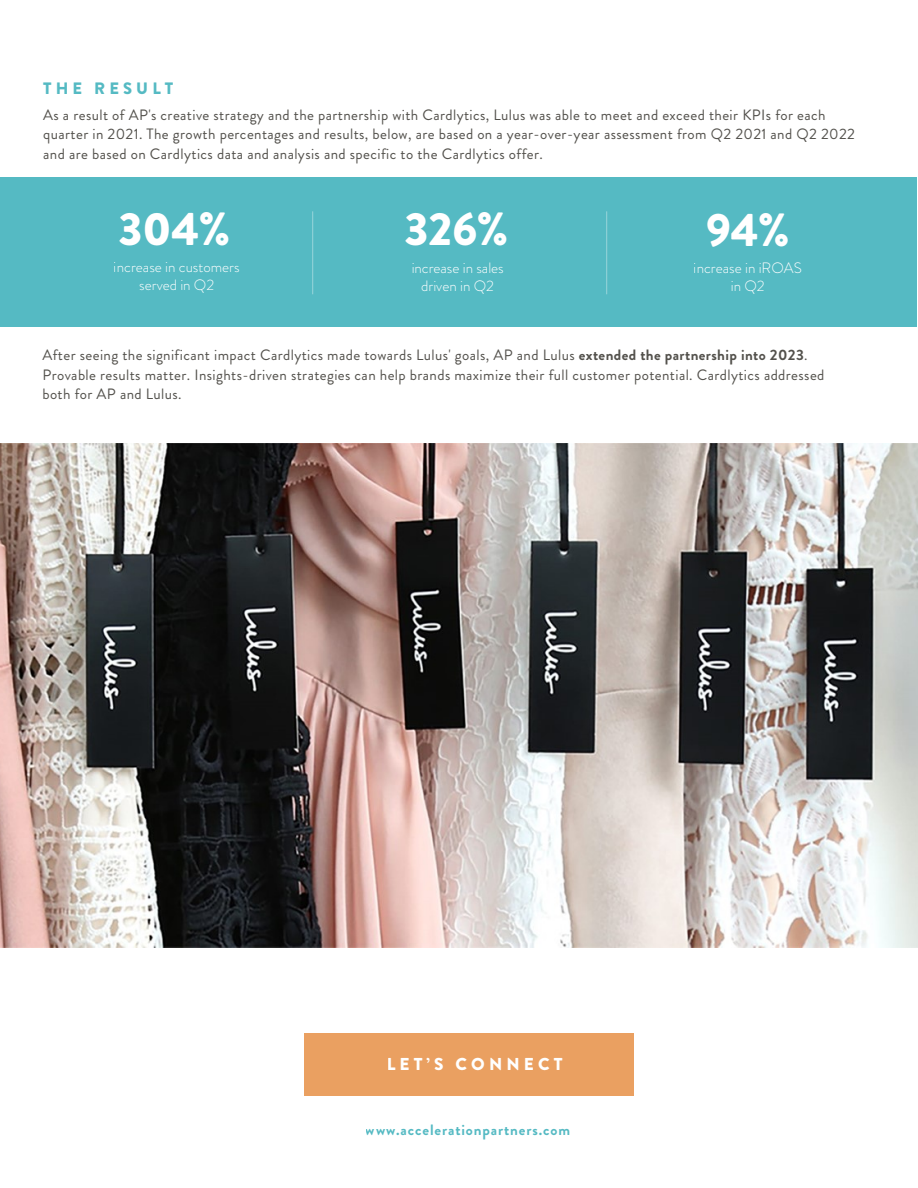
<style>
.page{position:relative;width:918px;height:1188px;background:#fff}
.page>*{position:absolute;margin:0;border:0;box-sizing:border-box;transform-origin:0 0}
.t1{font:900 46.5px "Brandon Grotesque";color:#fff}
.t2{font:900 17.25px "Brandon Grotesque";letter-spacing:.24em;color:#fff}
.t3{font:900 16.5px "Brandon Grotesque";letter-spacing:.25em;color:#55bac3}
.t4{font:15px/19.2px "Brandon Grotesque";letter-spacing:.025em;color:#53514c}
.t5{font:300 15px/18px "Brandon Grotesque";color:#fff;text-align:center}
.t6{font:700 15px "Brandon Grotesque";letter-spacing:.06em;color:#55bac3}
.s1{font-weight:700}
</style>
<div class="page">
<div style="left:304px;top:1033px;width:330px;height:63px;background:#eaa061"></div>
<div style="left:0;top:177px;width:917px;height:150px;background:#55bac3"></div>
<hr style="left:312px;top:211px;width:1px;height:83px;background:#fff">
<hr style="left:606px;top:211px;width:1px;height:83px;background:#fff">
<img style="left:0;top:444px;width:918px;height:503px">
<p class="t3" style="left:43px;top:77px;width:132px">THE RESULT</p>
<p class="t4" style="left:43px;top:106px;width:813px">As a result of AP's creative strategy and the partnership with Cardlytics, Lulus was able to meet and exceed their KPIs for each quarter in 2021. The growth percentages and results, below, are based on a year-over-year assessment from Q2 2021 and Q2 2022 and are based on Cardlytics data and analysis and specific to the Cardlytics offer.</p>
<h1 class="t1" style="left:119px;top:196px;width:113px">304%</h1>
<h1 class="t1" style="left:405px;top:196px;width:105px">326%</h1>
<h1 class="t1" style="left:706px;top:197px;width:85px">94%</h1>
<p class="t5" style="left:114px;top:258px;width:127px">increase in customers served in Q2</p>
<p class="t5" style="left:411px;top:259px;width:94px">increase in sales driven in Q2</p>
<p class="t5" style="left:694px;top:259px;width:110px">increase in iROAS in Q2</p>
<p class="t4" style="left:42px;top:345px;width:784px;line-height:19.8px">After seeing the significant impact Cardlytics made towards Lulus' goals, AP and Lulus <span class="s1">extended the partnership into 2023</span>.<br>Provable results matter. Insights-driven strategies can help brands maximize their full customer potential. Cardlytics addressed both for AP and Lulus.</p>
<p class="t2" style="left:387px;top:1052px;width:178px">LET’S CONNECT</p>
<p class="t6" style="left:366px;top:1119px;width:206px">www.accelerationpartners.com</p>
</div>
